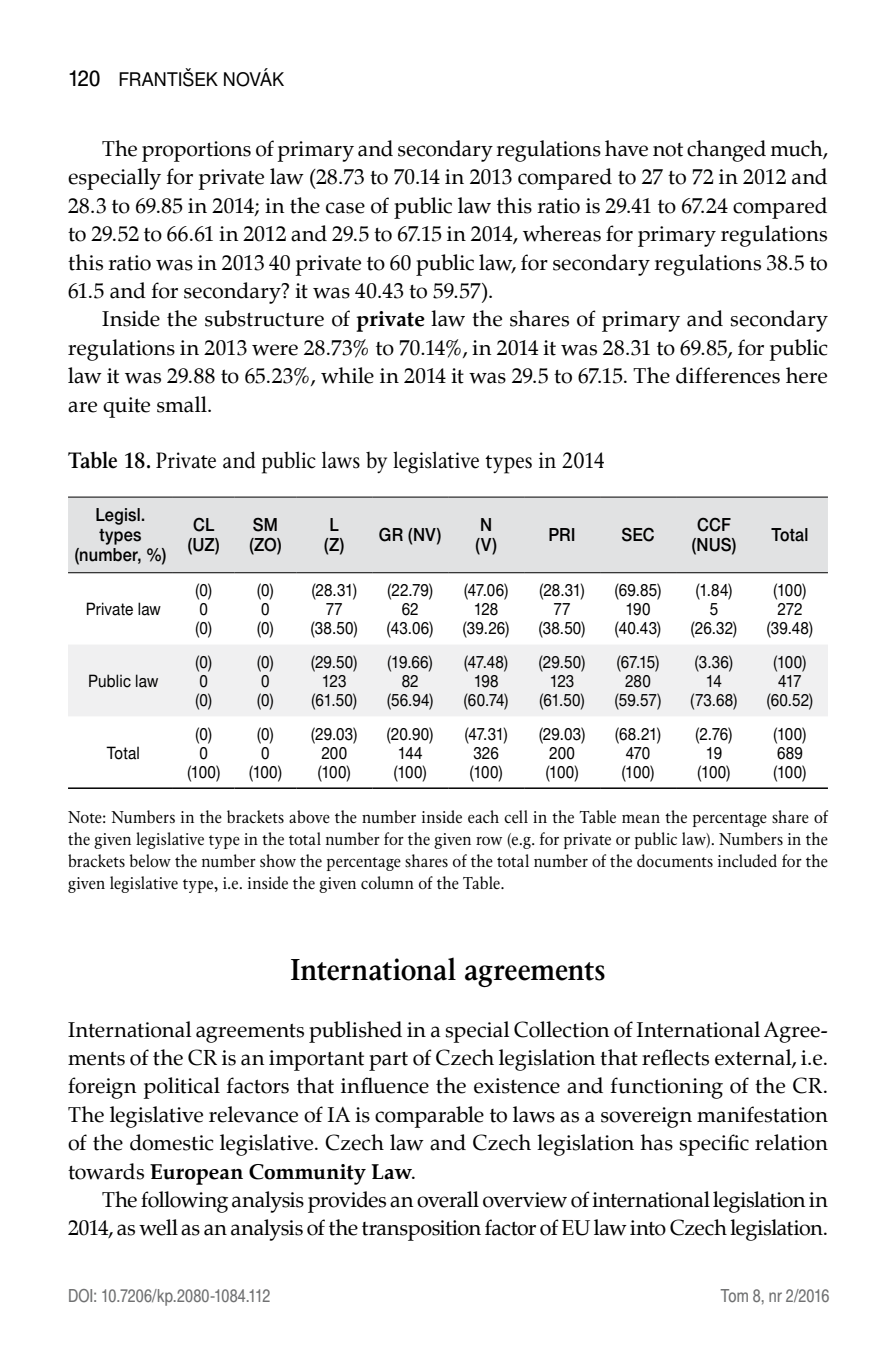
<style>
.page{position:relative;width:896px;height:1361px;background:#fff}
.page>*{position:absolute;margin:0;border:0;box-sizing:border-box;transform-origin:0 0}
.t1{font:700 30px "Classic EFN";letter-spacing:-.005em;color:#000;scale:.9 1}
.t2{font:22px "Classic EFN";letter-spacing:-.01em;color:#000;scale:.9 1}
.t3{font:21.4px/28.4px "Zapf Calligr EU";letter-spacing:-.005em;color:#000;text-align:justify}
.t4{font:19px "Switzer EFN";color:#000;scale:.95 1}
.t5{font:18px/20px "Switzer EFN Medium";letter-spacing:.01em;color:#000;text-align:center;scale:.9 1}
.t6{font:18px "Switzer Cnd EFN";color:#707172}
.t7{font:17px/19px "Switzer EFN";letter-spacing:.005em;color:#000;text-align:center;scale:.9 1}
.t8{font:17px/22px "Classic EFN";letter-spacing:.005em;color:#000;text-align:justify;scale:.9 1}
.t9{font:17px/19px "Switzer EFN";letter-spacing:-.015em;color:#000;text-align:center;scale:.9 1}
.t10{font:17px/19px "Switzer EFN";letter-spacing:-.025em;color:#000;text-align:center;scale:.9 1}
.t11{font:17px/19px "Switzer EFN";letter-spacing:-.02em;color:#000;text-align:center;scale:.9 1}
.s1{font-family:"Switzer Cnd EFN";font-size:22px}
.s2{font-weight:700}
</style>
<div class="page">
<div style="left:68px;top:498px;width:760px;height:74px;background:#e1e2e3"></div>
<div style="left:68px;top:645px;width:760px;height:71px;background:#f0f0f1"></div>
<hr style="left:68px;top:787px;width:105px;height:2px;background:#000">
<hr style="left:173px;top:787px;width:62px;height:2px;background:#000">
<hr style="left:235px;top:787px;width:61px;height:2px;background:#000">
<hr style="left:296px;top:787px;width:76px;height:2px;background:#000">
<hr style="left:372px;top:787px;width:76px;height:2px;background:#000">
<hr style="left:448px;top:787px;width:76px;height:2px;background:#000">
<hr style="left:524px;top:787px;width:76px;height:2px;background:#000">
<hr style="left:600px;top:787px;width:76px;height:2px;background:#000">
<hr style="left:676px;top:787px;width:76px;height:2px;background:#000">
<hr style="left:752px;top:787px;width:76px;height:2px;background:#000">
<hr style="left:68px;top:497px;width:105px;height:1px;background:#000">
<hr style="left:173px;top:497px;width:62px;height:1px;background:#000">
<hr style="left:235px;top:497px;width:61px;height:1px;background:#000">
<hr style="left:296px;top:497px;width:76px;height:1px;background:#000">
<hr style="left:372px;top:497px;width:76px;height:1px;background:#000">
<hr style="left:448px;top:497px;width:76px;height:1px;background:#000">
<hr style="left:524px;top:497px;width:76px;height:1px;background:#000">
<hr style="left:600px;top:497px;width:76px;height:1px;background:#000">
<hr style="left:676px;top:497px;width:76px;height:1px;background:#000">
<hr style="left:752px;top:497px;width:76px;height:1px;background:#000">
<hr style="left:68px;top:572px;width:105px;height:1px;background:#000">
<hr style="left:173px;top:572px;width:62px;height:1px;background:#000">
<hr style="left:235px;top:572px;width:61px;height:1px;background:#000">
<hr style="left:296px;top:572px;width:76px;height:1px;background:#000">
<hr style="left:372px;top:572px;width:76px;height:1px;background:#000">
<hr style="left:448px;top:572px;width:76px;height:1px;background:#000">
<hr style="left:524px;top:572px;width:76px;height:1px;background:#000">
<hr style="left:600px;top:572px;width:76px;height:1px;background:#000">
<hr style="left:676px;top:572px;width:76px;height:1px;background:#000">
<hr style="left:752px;top:572px;width:76px;height:1px;background:#000">
<p class="t4" style="left:68px;top:68px;width:229px"><span class="s1">120</span> František Novák</p>
<p class="t3" style="left:68px;top:135px;width:761px;text-indent:34px">The proportions of primary and secondary regulations have not changed much, especially for private law (28.73 to 70.14 in 2013 compared to 27 to 72 in 2012 and 28.3 to 69.85 in 2014; in the case of public law this ratio is 29.41 to 67.24 compared to 29.52 to 66.61 in 2012 and 29.5 to 67.15 in 2014, whereas for primary regulations this ratio was in 2013 40 private to 60 public law, for secondary regulations 38.5 to 61.5 and for secondary? it was 40.43 to 59.57).</p>
<p class="t3" style="left:68px;top:305px;width:761px;text-indent:34px">Inside the substructure of <span class="s2">private</span> law the shares of primary and secondary regulations in 2013 were 28.73% to 70.14%, in 2014 it was 28.31 to 69.85, for public law it was 29.88 to 65.23%, while in 2014 it was 29.5 to 67.15. The differences here are quite small.</p>
<p class="t2" style="left:68px;top:448px;width:598px"><span class="s2">Table 18.</span> Private and public laws by legislative types in 2014</p>
<p class="t5" style="left:75px;top:505px;width:104px">Legisl. types (number, %)</p>
<p class="t5" style="left:187px;top:515px;width:38px">CL (UZ)</p>
<p class="t5" style="left:249px;top:515px;width:38px;text-align:left">SM (ZO)</p>
<p class="t5" style="left:324px;top:515px;width:25px">L (Z)</p>
<p class="t5" style="left:379px;top:525px;width:71px">GR (NV)</p>
<p class="t5" style="left:475px;top:515px;width:26px;text-align:left">N (V)</p>
<p class="t5" style="left:548px;top:525px;width:32px">PRI</p>
<p class="t5" style="left:621px;top:525px;width:39px">SEC</p>
<p class="t5" style="left:691px;top:515px;width:52px">CCF (NUS)</p>
<p class="t5" style="left:771px;top:525px;width:43px">Total</p>
<p class="t7" style="left:86px;top:599px;width:85px">Private law</p>
<p class="t7" style="left:195px;top:580px;width:21px;text-align:left">(0)<br>0 (0)</p>
<p class="t7" style="left:257px;top:580px;width:21px;text-align:left">(0)<br>0 (0)</p>
<p class="t7" style="left:310px;top:580px;width:54px">(28.31)<br>77 (38.50)</p>
<p class="t7" style="left:387px;top:580px;width:54px">(22.79)<br>62 (43.06)</p>
<p class="t7" style="left:462px;top:580px;width:54px">(47.06)<br>128 (39.26)</p>
<p class="t7" style="left:538px;top:580px;width:54px">(28.31)<br>77 (38.50)</p>
<p class="t7" style="left:614px;top:580px;width:54px">(69.85)<br>190 (40.43)</p>
<p class="t7" style="left:690px;top:580px;width:54px">(1.84)<br>5 (26.32)</p>
<p class="t7" style="left:766px;top:580px;width:54px">(100)<br>272 (39.48)</p>
<p class="t7" style="left:88px;top:671px;width:79px">Public law</p>
<p class="t7" style="left:195px;top:652px;width:21px;text-align:left">(0)<br>0 (0)</p>
<p class="t7" style="left:257px;top:652px;width:21px;text-align:left">(0)<br>0 (0)</p>
<p class="t7" style="left:311px;top:652px;width:54px">(29.50)<br>123 (61.50)</p>
<p class="t7" style="left:387px;top:652px;width:54px">(19.66)<br>82 (56.94)</p>
<p class="t9" style="left:463px;top:652px;width:52px">(47.48)<br>198 (60.74)</p>
<p class="t7" style="left:538px;top:652px;width:54px">(29.50)<br>123 (61.50)</p>
<p class="t7" style="left:614px;top:652px;width:54px">(67.15)<br>280 (59.57)</p>
<p class="t7" style="left:690px;top:652px;width:54px">(3.36)<br>14 (73.68)</p>
<p class="t10" style="left:766px;top:652px;width:54px">(100)<br>417 (60.52)</p>
<p class="t7" style="left:187px;top:724px;width:39px">(0)<br>0 (100)</p>
<p class="t7" style="left:249px;top:724px;width:39px">(0)<br>0 (100)</p>
<p class="t7" style="left:311px;top:724px;width:54px">(29.03)<br>200 (100)</p>
<p class="t7" style="left:387px;top:724px;width:54px">(20.90)<br>144 (100)</p>
<p class="t9" style="left:464px;top:724px;width:50px;text-align:left">(47.31)<br>326 (100)</p>
<p class="t7" style="left:539px;top:724px;width:54px">(29.03)<br>200 (100)</p>
<p class="t11" style="left:615px;top:724px;width:53px">(68.21)<br>470 (100)</p>
<p class="t7" style="left:695px;top:724px;width:43px">(2.76)<br>19 (100)</p>
<p class="t7" style="left:773px;top:724px;width:39px;text-align:left">(100)<br>689 (100)</p>
<p class="t8" style="left:68px;top:806px;width:846px">Note: Numbers in the brackets above the number inside each cell in the Table mean the percentage share of the given legislative type in the total number for the given row (e.g. for private or public law). Numbers in the brackets below the number show the percentage shares of the total number of the documents included for the given legislative type, i.e. inside the given column of the Table.</p>
<p class="t7" style="left:107px;top:743px;width:39px">Total</p>
<h1 class="t1" style="left:290px;top:952px;width:352px">International agreements</h1>
<p class="t3" style="left:68px;top:1015px;width:761px">International agreements published in a special Collection of International Agree&shy;ments of the CR is an important part of Czech legislation that reflects external, i.e. foreign political factors that influence the existence and functioning of the CR.<br>The legislative relevance of IA is comparable to laws as a sovereign manifestation of the domestic legislative. Czech law and Czech legislation has specific relation towards <span class="s2">European Community Law</span>.</p>
<p class="t3" style="left:68px;top:1186px;width:761px;text-align:right">The following analysis provides an overall overview of international legislation in<br>2014, as well as an analysis of the transposition factor of EU law into Czech legislation.</p>
<p class="t6" style="left:68px;top:1285px;width:204px">DOI: 10.7206/kp.2080-1084.112</p>
<p class="t6" style="left:721px;top:1285px;width:110px">Tom 8, nr 2/2016</p>
</div>
